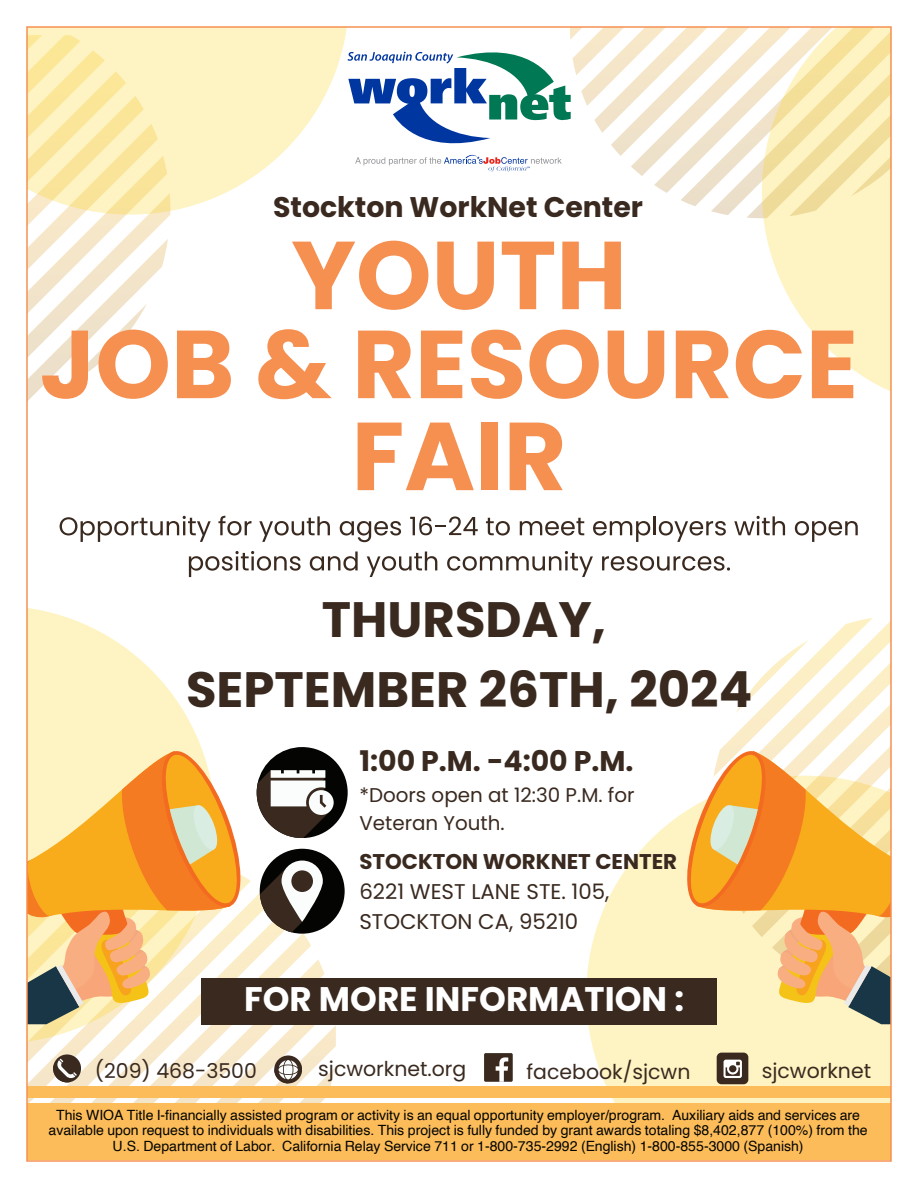
<style>
.page{position:relative;width:918px;height:1188px;background:#fff}
.page>*{position:absolute;margin:0;border:0;box-sizing:border-box;transform-origin:0 0}
.t1{font:700 96.3px/88.9px "Poppins";color:#f69051;text-align:center}
.t2{font:700 49.65px/69.3px "Poppins";color:#39291f;text-align:center}
.t3{font:700 34.05px "Poppins";color:#fff}
.t4{font:700 28.35px "Poppins";color:#39291f}
.t5{font:21.3px/29.8px "Poppins";color:#39291f}
.t6{font:700 21.3px "Poppins";color:#39291f}
.t7{font:20.4px "Poppins";color:#39291f}
.t8{font:19.95px/27.8px "Poppins";color:#39291f}
.t9{font:14.1px/15.9px "Helvetica";color:#040503;text-align:center}
</style>
<div class="page">
<svg style="left:29px;top:215px;width:141px;height:185px"></svg>
<svg style="left:586px;top:813px;width:303px;height:291px;fill:#fef3c2"></svg>
<svg style="left:724px;top:618px;width:165px;height:128px"></svg>
<svg style="left:29px;top:877px;width:307px;height:227px"></svg>
<svg style="left:29px;top:608px;width:186px;height:434px;fill:#fef3c2"></svg>
<div style="left:27px;top:1104px;width:864px;height:56px;background:#fcbc59"></div>
<div style="left:27px;top:1086px;width:864px;height:12px;background:#fcbc59"></div>
<svg style="left:683px;top:746px;width:206px;height:278px;background:#f2c178"></svg>
<svg style="left:53px;top:1054px;width:28px;height:28px"></svg>
<svg style="left:274px;top:1055px;width:28px;height:28px"></svg>
<div style="left:484px;top:1053px;width:29px;height:29px;background:#39291f;border-radius:2px"></div>
<svg style="left:496px;top:1057px;width:12px;height:25px"></svg>
<div style="left:717px;top:1053px;width:31px;height:31px;background:#39291f;border-radius:5px"></div>
<svg style="left:724px;top:1060px;width:18px;height:18px"></svg>
<svg style="left:358px;top:423px;width:116px;height:67px"></svg>
<div style="left:481px;top:423px;width:17px;height:67px;background:#f69051"></div>
<svg style="left:510px;top:423px;width:53px;height:67px"></svg>
<svg style="left:257px;top:747px;width:90px;height:91px"></svg>
<svg style="left:260px;top:849px;width:85px;height:85px"></svg>
<div style="left:202px;top:978px;width:515px;height:46px;background:#39291f"></div>
<svg style="left:29px;top:29px;width:319px;height:186px;fill:#fef3c2"></svg>
<svg style="left:60px;top:516px;width:151px;height:26px"></svg>
<svg style="left:218px;top:516px;width:33px;height:20px"></svg>
<svg style="left:259px;top:516px;width:71px;height:26px"></svg>
<svg style="left:340px;top:521px;width:61px;height:21px"></svg>
<svg style="left:410px;top:516px;width:68px;height:19px"></svg>
<svg style="left:486px;top:518px;width:24px;height:18px"></svg>
<svg style="left:520px;top:518px;width:64px;height:18px"></svg>
<svg style="left:593px;top:521px;width:57px;height:21px"></svg>
<hr style="left:653px;top:516px;width:3px;height:19px;background:#39291f">
<svg style="left:659px;top:521px;width:67px;height:21px"></svg>
<svg style="left:734px;top:516px;width:51px;height:19px"></svg>
<svg style="left:795px;top:521px;width:63px;height:21px"></svg>
<svg style="left:189px;top:551px;width:112px;height:26px"></svg>
<svg style="left:310px;top:552px;width:48px;height:19px"></svg>
<svg style="left:367px;top:552px;width:70px;height:25px"></svg>
<svg style="left:447px;top:551px;width:146px;height:26px"></svg>
<svg style="left:602px;top:556px;width:128px;height:15px"></svg>
<svg style="left:29px;top:746px;width:216px;height:278px;background:#eabd78"></svg>
<svg style="left:570px;top:29px;width:192px;height:189px"></svg>
<svg style="left:762px;top:29px;width:127px;height:362px;fill:#fef3c2"></svg>
<svg style="left:348px;top:46px;width:223px;height:126px"></svg>
<h3 class="t4" style="left:273px;top:191px;width:372px">Stockton WorkNet Center</h3>
<h1 class="t1" style="left:40px;top:231px;width:820px">YOUTH<br>JOB &amp; RESOURCE</h1>
<h2 class="t2" style="left:186px;top:585px;width:568px">THURSDAY,<br>SEPTEMBER 26TH, 2024</h2>
<h3 class="t4" style="left:359px;top:745px;width:276px">1:00 P.M. -4:00 P.M.</h3>
<h3 class="t8" style="left:359px;top:781px;width:277px">*Doors open at 12:30 P.M. for<br>Veteran Youth.</h3>
<h3 class="t6" style="left:359px;top:849px;width:319px">STOCKTON WORKNET CENTER</h3>
<h3 class="t5" style="left:359px;top:877px;width:252px">6221 WEST LANE STE. 105,<br>STOCKTON CA, 95210</h3>
<h3 class="t3" style="left:244px;top:979px;width:441px">FOR MORE INFORMATION :</h3>
<h3 class="t7" style="left:95px;top:1059px;width:164px">(209) 468-3500</h3>
<h3 class="t7" style="left:318px;top:1057px;width:150px">sjcworknet.org</h3>
<h3 class="t7" style="left:527px;top:1060px;width:165px">facebook/sjcwn</h3>
<h3 class="t7" style="left:762px;top:1059px;width:111px">sjcworknet</h3>
<p class="t9" style="left:49px;top:1107px;width:820px">This WIOA Title I-financially assisted program or activity is an equal opportunity employer/program. Auxiliary aids and services are available upon request to individuals with disabilities. This project is fully funded by grant awards totaling $8,402,877 (100%) from the<br>U.S. Department of Labor. California Relay Service 711 or 1-800-735-2992 (English) 1-800-855-3000 (Spanish)</p>
</div>
